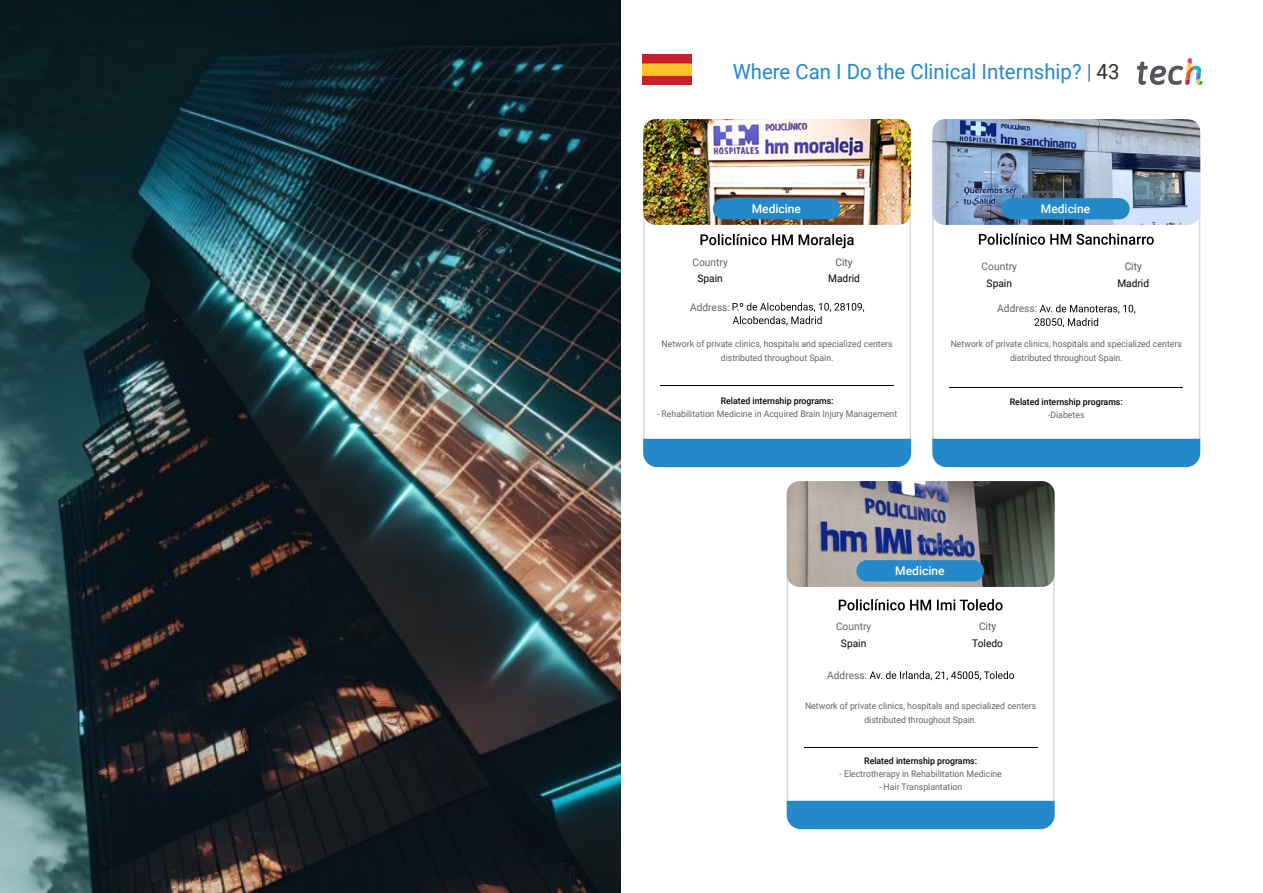
<style>
.page{position:relative;width:1263px;height:893px;background:#fff}
.page>*{position:absolute;margin:0;border:0;box-sizing:border-box;transform-origin:0 0}
.t1{font:21px "Roboto";color:#2488c9}
.t2{font:500 12px "Roboto";color:#fff}
.t3{font:10.5px "Roboto";color:#61646a}
.t4{font:10.5px "Roboto";color:#000}
.t5{font:10.5px "Roboto";color:#52555b}
.t6{font:9px/13.5px "Roboto";color:#61646a;text-align:center}
.t7{font:500 9px "Roboto";color:#000}
.s1{color:#312e20}
</style>
<div class="page">
<svg style="left:1137px;top:58px;width:65px;height:27px"></svg>
<img style="left:642px;top:54px;width:49px;height:31px">
<img style="left:0;top:0;width:621px;height:893px">
<svg style="left:932px;top:130px;width:269px;height:338px"></svg>
<img style="left:932px;top:119px;width:268px;height:106px">
<div style="left:1002px;top:198px;width:127px;height:21px;background:#2488c9;border-radius:11px"></div>
<div style="left:932px;top:439px;width:268px;height:28px;background:#2488c9"></div>
<hr style="left:949px;top:387px;width:234px;height:1px;background:#000">
<svg style="left:979px;top:233px;width:175px;height:12px"></svg>
<svg style="left:1034px;top:304px;width:101px;height:23px"></svg>
<svg style="left:786px;top:490px;width:269px;height:340px"></svg>
<img style="left:787px;top:481px;width:267px;height:106px">
<div style="left:856px;top:560px;width:128px;height:21px;background:#2488c9;border-radius:11px"></div>
<div style="left:787px;top:801px;width:267px;height:28px;background:#2488c9"></div>
<hr style="left:804px;top:747px;width:233px;height:1px;background:#000">
<svg style="left:839px;top:599px;width:163px;height:11px"></svg>
<svg style="left:870px;top:671px;width:144px;height:9px"></svg>
<svg style="left:643px;top:131px;width:269px;height:337px"></svg>
<img style="left:643px;top:119px;width:268px;height:106px">
<div style="left:713px;top:198px;width:127px;height:21px;background:#2488c9;border-radius:11px"></div>
<div style="left:643px;top:439px;width:268px;height:28px;background:#2488c9"></div>
<hr style="left:660px;top:385px;width:234px;height:1px;background:#000">
<svg style="left:700px;top:234px;width:154px;height:14px"></svg>
<svg style="left:732px;top:303px;width:132px;height:22px"></svg>
<h1 class="t1" style="left:733px;top:57px;width:388px">Where Can I Do the Clinical Internship? | <span class="s1">43</span></h1>
<h2 class="t2" style="left:752px;top:201px;width:51px">Medicine</h2>
<h2 class="t2" style="left:1041px;top:201px;width:51px">Medicine</h2>
<p class="t3" style="left:692px;top:255px;width:37px">Country</p>
<p class="t4" style="left:697px;top:271px;width:27px">Spain</p>
<p class="t5" style="left:835px;top:255px;width:19px">City</p>
<p class="t4" style="left:828px;top:271px;width:33px">Madrid</p>
<p class="t3" style="left:982px;top:259px;width:37px">Country</p>
<p class="t4" style="left:987px;top:276px;width:27px">Spain</p>
<p class="t5" style="left:1125px;top:259px;width:19px">City</p>
<p class="t4" style="left:1117px;top:276px;width:33px">Madrid</p>
<p class="t3" style="left:690px;top:299px;width:41px">Address:</p>
<p class="t6" style="left:661px;top:337px;width:233px">Network of private clinics, hospitals and specialized centers distributed throughout Spain.</p>
<p class="t7" style="left:721px;top:394px;width:114px">Related internship programs:</p>
<p class="t6" style="left:657px;top:407px;width:242px">- Rehabilitation Medicine in Acquired Brain Injury Management</p>
<p class="t3" style="left:997px;top:301px;width:41px">Address:</p>
<p class="t6" style="left:951px;top:337px;width:233px">Network of private clinics, hospitals and specialized centers distributed throughout Spain.</p>
<p class="t7" style="left:1010px;top:395px;width:114px">Related internship programs:</p>
<p class="t6" style="left:1048px;top:408px;width:38px">-Diabetes</p>
<p class="t3" style="left:836px;top:619px;width:37px">Country</p>
<p class="t4" style="left:841px;top:635px;width:27px">Spain</p>
<h2 class="t2" style="left:895px;top:563px;width:51px">Medicine</h2>
<p class="t5" style="left:979px;top:619px;width:19px">City</p>
<p class="t4" style="left:972px;top:635px;width:32px">Toledo</p>
<p class="t3" style="left:827px;top:668px;width:41px">Address:</p>
<p class="t6" style="left:805px;top:699px;width:233px">Network of private clinics, hospitals and specialized centers distributed throughout Spain.</p>
<p class="t7" style="left:864px;top:754px;width:114px">Related internship programs:</p>
<p class="t6" style="left:839px;top:766px;width:164px">- Electrotherapy in Rehabilitation Medicine</p>
<p class="t6" style="left:879px;top:780px;width:85px">- Hair Transplantation</p>
</div>
